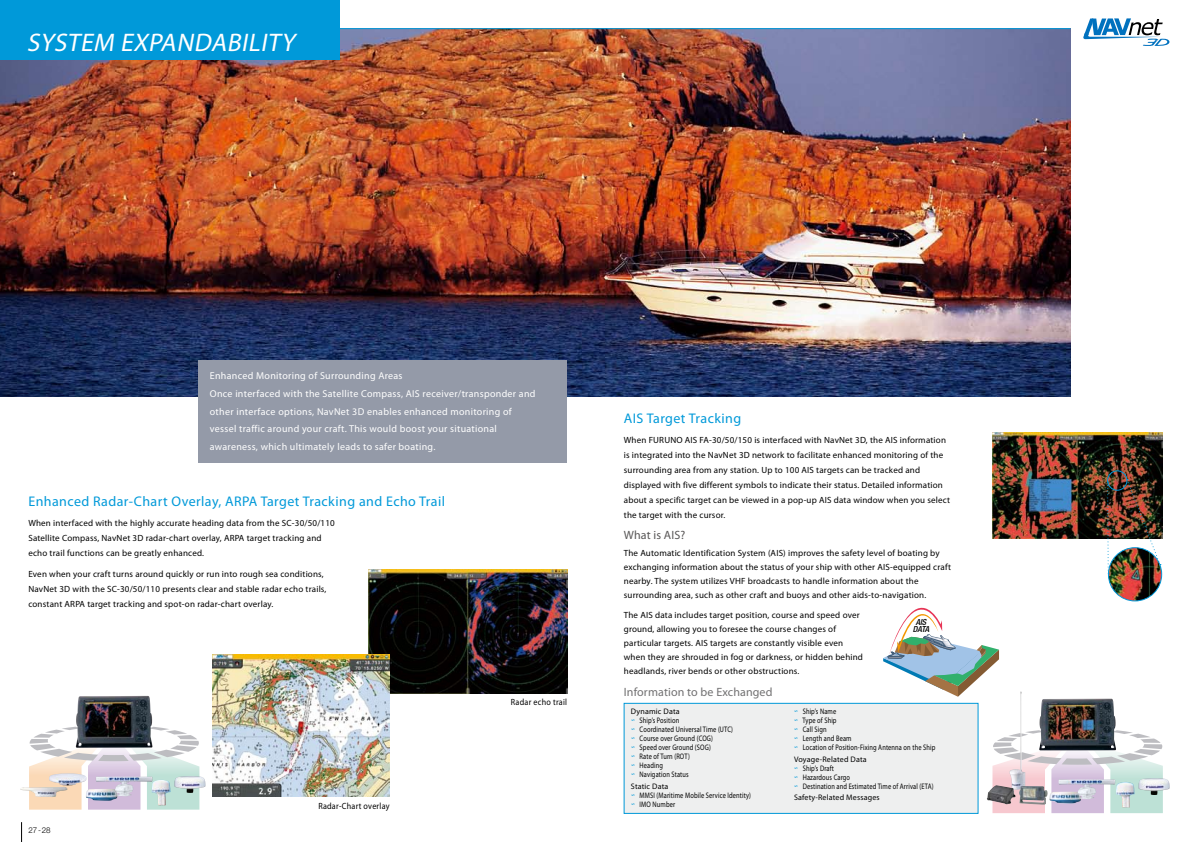
<style>
.page{position:relative;width:1191px;height:842px;background:#fff}
.page>*{position:absolute;margin:0;border:0;box-sizing:border-box;transform-origin:0 0}
.t1{font:italic 25.5px "Myriad Pro";color:#fff}
.t2{font:14px "Myriad Pro";letter-spacing:.03em;color:#0099d9}
.t3{font:12px "Myriad Pro";letter-spacing:.01em;color:#727172}
.t4{font:12px "Myriad Pro";letter-spacing:.01em;color:#595757}
.t5{font:10px/17.6px "Myriad Pro";letter-spacing:.03em;color:#fff}
.t6{font:9px/15px "Myriad Pro";letter-spacing:.02em;color:#000}
.t7{font:9px "Myriad Pro";letter-spacing:.02em;color:#000;scale:.9 1}
.t8{font:italic 500 condensed 8.4px/7.2px "Helvetica Neue";color:#000;text-align:center}
.t9{font:8px/11.8px "Myriad Pro";letter-spacing:.02em;color:#000;scale:.8 1}
.t10{font:8px "Myriad Pro";letter-spacing:.02em;color:#000}
.t11{font:300 8px "Helvetica Neue";color:#000}
.t12{font:5.6px "Myriad Pro";color:#0099d9}
</style>
<div class="page">
<img style="left:0;top:29px;width:1070px;height:368px">
<svg style="left:21px;top:822px;width:1px;height:20px"></svg>
<hr style="left:21px;top:28px;width:1049px;height:1px;background:#0099d9">
<svg style="left:1083px;top:18px;width:86px;height:28px"></svg>
<img style="left:1108px;top:548px;width:53px;height:53px;border-radius:50%">
<div style="left:1108px;top:547px;width:53px;height:54px;border:1px solid #0099d9;border-radius:50%"></div>
<img style="left:992px;top:432px;width:170px;height:106px">
<svg style="left:992px;top:730px;width:170px;height:83px"></svg>
<svg style="left:883px;top:608px;width:116px;height:89px"></svg>
<svg style="left:29px;top:726px;width:170px;height:84px"></svg>
<div style="left:0;top:0;width:340px;height:60px;background:#0099d9"></div>
<div style="left:198px;top:360px;width:369px;height:102px;background:#949aa8"></div>
<div style="left:624px;top:703px;width:354px;height:110px;background:#eeefef"></div>
<div style="left:624px;top:703px;width:354px;height:111px;border:1px solid #0099d9"></div>
<svg style="left:1106px;top:482px;width:3px;height:92px"></svg>
<img style="left:1126px;top:479px;width:35px;height:86px">
<div style="left:1107px;top:471px;width:20px;height:19px;border:1px solid #0099d9;border-radius:50%"></div>
<img style="left:1039px;top:699px;width:77px;height:51px">
<img style="left:1009px;top:691px;width:16px;height:99px">
<img style="left:987px;top:785px;width:28px;height:19px">
<img style="left:1019px;top:786px;width:28px;height:19px">
<img style="left:1049px;top:792px;width:32px;height:11px">
<img style="left:1058px;top:779px;width:55px;height:20px">
<img style="left:1138px;top:778px;width:31px;height:17px">
<img style="left:1115px;top:782px;width:19px;height:25px">
<img style="left:369px;top:570px;width:198px;height:124px">
<img style="left:212px;top:655px;width:178px;height:142px">
<img style="left:76px;top:696px;width:77px;height:52px">
<img style="left:86px;top:789px;width:32px;height:12px">
<img style="left:96px;top:776px;width:55px;height:20px">
<img style="left:174px;top:776px;width:31px;height:17px">
<img style="left:152px;top:780px;width:19px;height:25px">
<img style="left:20px;top:787px;width:47px;height:10px">
<img style="left:49px;top:773px;width:38px;height:13px">
<h1 class="t1" style="left:27px;top:27px;width:275px">SYSTEM EXPANDABILITY</h1>
<p class="t5" style="left:210px;top:367px;width:327px">Enhanced Monitoring of Surrounding Areas<br>Once interfaced with the Satellite Compass, AIS receiver/transponder and other interface options, NavNet 3D enables enhanced monitoring of vessel traffic around your craft. This would boost your situational awareness, which ultimately leads to safer boating.</p>
<h2 class="t2" style="left:28px;top:493px;width:418px">Enhanced Radar-Chart Overlay, ARPA Target Tracking and Echo Trail</h2>
<p class="t6" style="left:28px;top:516px;width:308px">When interfaced with the highly accurate heading data from the SC-30/50/110<br>Satellite Compass, NavNet 3D radar-chart overlay, ARPA target tracking and echo trail functions can be greatly enhanced.</p>
<p class="t6" style="left:28px;top:566px;width:300px">Even when your craft turns around quickly or run into rough sea conditions,<br>NavNet 3D with the SC-30/50/110 presents clear and stable radar echo trails, constant ARPA target tracking and spot-on radar-chart overlay.</p>
<p class="t11" style="left:28px;top:825px;width:24px">27-28</p>
<p class="t7" style="left:318px;top:800px;width:81px">Radar-Chart overlay</p>
<p class="t7" style="left:511px;top:696px;width:64px">Radar echo trail</p>
<h2 class="t2" style="left:624px;top:409px;width:119px">AIS Target Tracking</h2>
<p class="t6" style="left:624px;top:432px;width:328px">When FURUNO AIS FA-30/50/150 is interfaced with NavNet 3D, the AIS information is integrated into the NavNet 3D network to facilitate enhanced monitoring of the surrounding area from any station. Up to 100 AIS targets can be tracked and displayed with five different symbols to indicate their status. Detailed information about a specific target can be viewed in a pop-up AIS data window when you select the target with the cursor.</p>
<h3 class="t4" style="left:624px;top:527px;width:63px">What is AIS?</h3>
<p class="t6" style="left:624px;top:546px;width:329px;line-height:14px">The Automatic Identification System (AIS) improves the safety level of boating by exchanging information about the status of your ship with other AIS-equipped craft nearby. The system utilizes VHF broadcasts to handle information about the surrounding area, such as other craft and buoys and other aids-to-navigation.</p>
<p class="t6" style="left:624px;top:608px;width:241px;line-height:14px">The AIS data includes target position, course and speed over ground, allowing you to foresee the course changes of particular targets. AIS targets are constantly visible even when they are shrouded in fog or darkness, or hidden behind headlands, river bends or other obstructions.</p>
<p class="t8" style="left:913px;top:618px;width:18px">AIS<br>DATA</p>
<h3 class="t3" style="left:624px;top:685px;width:150px">Information to be Exchanged</h3>
<p class="t10" style="left:631px;top:706px;width:50px">Dynamic Data</p>
<p class="t12" style="left:637px;top:719px;width:4px;rotate:90deg">s</p>
<p class="t9" style="left:639px;top:714px;width:51px">Ship’s Position</p>
<p class="t12" style="left:637px;top:728px;width:4px;rotate:90deg">s</p>
<p class="t9" style="left:639px;top:723px;width:118px">Coordinated Universal Time (UTC)</p>
<p class="t12" style="left:637px;top:737px;width:4px;rotate:90deg">s</p>
<p class="t9" style="left:639px;top:732px;width:93px">Course over Ground (COG)</p>
<p class="t12" style="left:637px;top:746px;width:4px;rotate:90deg">s</p>
<p class="t9" style="left:639px;top:741px;width:90px">Speed over Ground (SOG)</p>
<p class="t12" style="left:637px;top:755px;width:4px;rotate:90deg">s</p>
<p class="t9" style="left:639px;top:750px;width:64px">Rate of Turn (ROT)</p>
<p class="t12" style="left:637px;top:764px;width:4px;rotate:90deg">s</p>
<p class="t9" style="left:639px;top:759px;width:31px">Heading</p>
<p class="t12" style="left:637px;top:773px;width:4px;rotate:90deg">s</p>
<p class="t9" style="left:631px;top:768px;width:74px;text-indent:9px">Navigation Status<br>Static Data</p>
<p class="t12" style="left:637px;top:794px;width:4px;rotate:90deg">s</p>
<p class="t9" style="left:639px;top:789px;width:141px">MMSI (Maritime Mobile Service Identity)</p>
<p class="t12" style="left:637px;top:803px;width:4px;rotate:90deg">s</p>
<p class="t9" style="left:639px;top:798px;width:46px">IMO Number</p>
<p class="t12" style="left:800px;top:710px;width:4px;rotate:90deg">s</p>
<p class="t9" style="left:802px;top:705px;width:43px">Ship’s Name</p>
<p class="t12" style="left:800px;top:719px;width:4px;rotate:90deg">s</p>
<p class="t9" style="left:802px;top:714px;width:44px">Type of Ship</p>
<p class="t12" style="left:800px;top:728px;width:4px;rotate:90deg">s</p>
<p class="t9" style="left:802px;top:723px;width:31px">Call Sign</p>
<p class="t12" style="left:800px;top:737px;width:4px;rotate:90deg">s</p>
<p class="t9" style="left:802px;top:732px;width:63px">Length and Beam</p>
<p class="t12" style="left:800px;top:746px;width:4px;rotate:90deg">s</p>
<p class="t9" style="left:794px;top:741px;width:178px;text-indent:9px">Location of Position-Fixing Antenna on the Ship<br>Voyage-Related Data</p>
<p class="t12" style="left:800px;top:767px;width:4px;rotate:90deg">s</p>
<p class="t9" style="left:802px;top:762px;width:41px">Ship’s Draft</p>
<p class="t12" style="left:800px;top:776px;width:4px;rotate:90deg">s</p>
<p class="t9" style="left:802px;top:771px;width:61px">Hazardous Cargo</p>
<p class="t12" style="left:800px;top:785px;width:4px;rotate:90deg">s</p>
<p class="t9" style="left:794px;top:780px;width:176px;text-indent:9px">Destination and Estimated Time of Arrival (ETA)<br>Safety-Related Messages</p>
</div>
